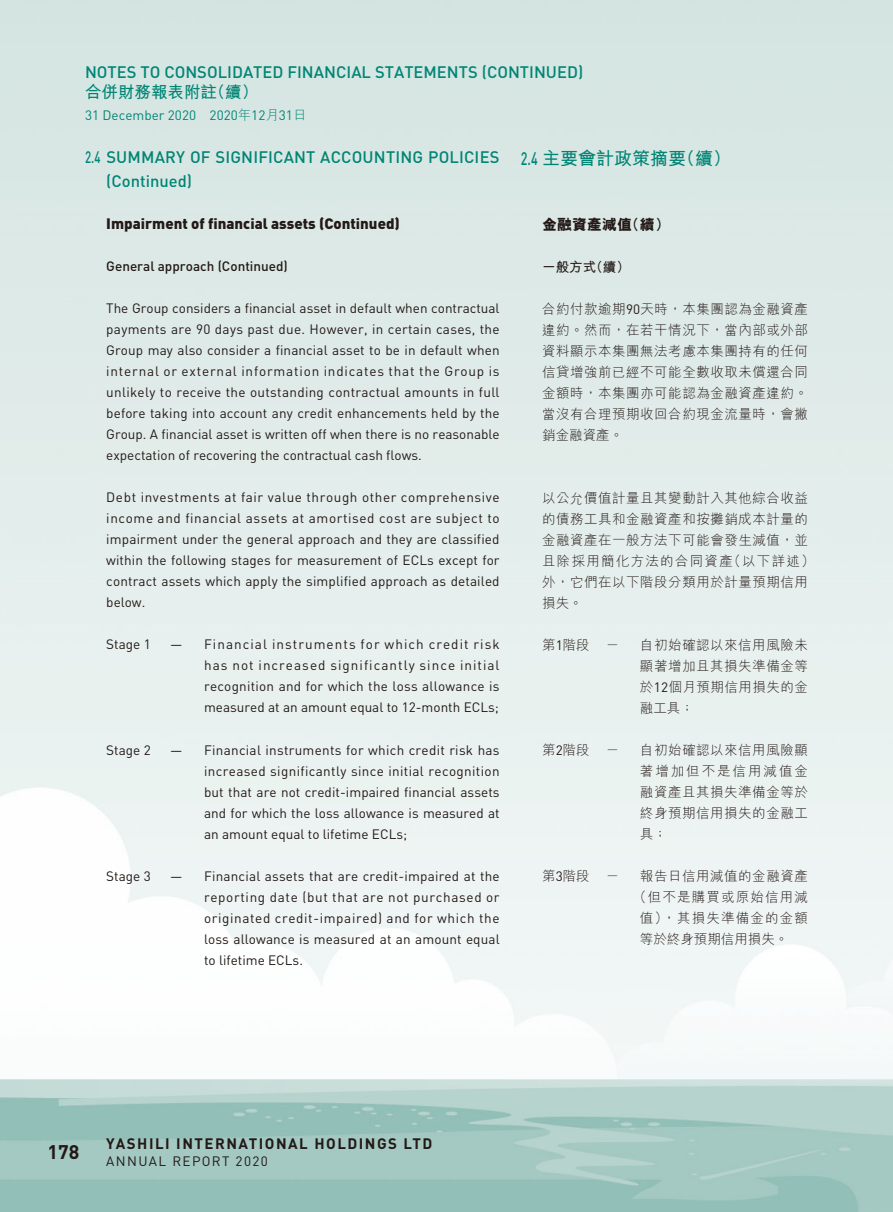
<style>
.page{position:relative;width:893px;height:1212px;background:#fff}
.page>*{position:absolute;margin:0;border:0;box-sizing:border-box;transform-origin:0 0}
.t1{font:700 19.5px "DIN Pro";color:#231916}
.t2{font:18px "M Hei HK Bold E Ten B5 H";color:#008575}
.t3{font:500 16.5px/24px "DIN Pro";color:#008575;scale:.7 1}
.t4{font:500 16.5px "DIN Pro";color:#008575}
.t5{font:16.5px "M Hei HK Bold E Ten B5 H";color:#008575}
.t6{font:900 15px "DIN Pro";color:#231916}
.t7{font:700 15px "DIN Pro";letter-spacing:.1em;color:#231916}
.t8{font:15px "M Hei HK Xbold E Ten B5 H";color:#231916}
.t9{font:13.5px/21px "DIN Pro";color:#231916;text-align:justify}
.t10{font:13.5px/21px "M Hei HK Light E Ten B5 H";letter-spacing:.04em;color:#231916;text-align:justify}
.t11{font:500 13.5px "DIN Pro";color:#231916}
.t12{font:13.5px "DIN Pro";color:#008575}
.t13{font:13.5px "M Hei HK Light E Ten B5 H";letter-spacing:.085em;color:#231916}
.t14{font:13.5px "DIN Pro";letter-spacing:.1em;color:#231916}
.t15{font:13.5px "M Hei HK Light E Ten B5 H";color:#231916}
.t16{font:13.5px "M Hei HK Bold E Ten B5 H";color:#231916}
.s1{font-family:"M Hei HK Light E Ten B5 H"}
.s2{font-family:"DIN Pro";font-weight:500}
.s3{font-family:"DIN Pro"}
</style>
<div class="page">
<p class="t4" style="left:85px;top:66px;width:500px">NOTES TO CONSOLIDATED FINANCIAL STATEMENTS (CONTINUED)</p>
<p class="t5" style="left:85px;top:86px;width:175px">合併財務報表附註（續）</p>
<p class="t12" style="left:85px;top:110px;width:223px">31 December 2020 2020<span class="s1">年</span>12<span class="s1">月</span>31<span class="s1">日</span></p>
<h2 class="t2" style="left:521px;top:151px;width:212px"><span class="s2">2.4</span> 主要會計政策摘要（續）</h2>
<p class="t3" style="left:106px;top:147px;width:563px;text-indent:-21px">2.4 SUMMARY OF SIGNIFICANT ACCOUNTING POLICIES (Continued)</p>
<p class="t6" style="left:106px;top:218px;width:295px">Impairment of financial assets (Continued)</p>
<p class="t11" style="left:106px;top:262px;width:183px">General approach (Continued)</p>
<p class="t9" style="left:106px;top:300px;width:395px">The Group considers a financial asset in default when contractual payments are 90 days past due. However, in certain cases, the Group may also consider a financial asset to be in default when internal or external information indicates that the Group is unlikely to receive the outstanding contractual amounts in full before taking into account any credit enhancements held by the Group. A financial asset is written off when there is no reasonable expectation of recovering the contractual cash flows.</p>
<p class="t9" style="left:106px;top:489px;width:395px">Debt investments at fair value through other comprehensive income and financial assets at amortised cost are subject to impairment under the general approach and they are classified within the following stages for measurement of ECLs except for contract assets which apply the simplified approach as detailed below.</p>
<p class="t9" style="left:106px;top:636px;width:46px">Stage 1</p>
<p class="t9" style="left:204px;top:636px;width:297px;text-indent:-34px">— Financial instruments for which credit risk has not increased significantly since initial recognition and for which the loss allowance is measured at an amount equal to 12-month ECLs;</p>
<p class="t9" style="left:106px;top:741px;width:46px">Stage 2</p>
<p class="t9" style="left:204px;top:741px;width:297px;text-indent:-34px">— Financial instruments for which credit risk has increased significantly since initial recognition but that are not credit-impaired financial assets and for which the loss allowance is measured at an amount equal to lifetime ECLs;</p>
<p class="t9" style="left:106px;top:867px;width:46px">Stage 3</p>
<p class="t9" style="left:204px;top:867px;width:297px;text-indent:-34px">— Financial assets that are credit-impaired at the reporting date (but that are not purchased or originated credit-impaired) and for which the loss allowance is measured at an amount equal to lifetime ECLs.</p>
<p class="t8" style="left:542px;top:218px;width:129px">金融資產減值（續）</p>
<p class="t16" style="left:542px;top:262px;width:89px">一般方式（續）</p>
<p class="t10" style="left:542px;top:300px;width:267px">合約付款逾期<span class="s3">90</span>天時，本集團認為金融資產違約。然而，在若干情況下，當內部或外部資料顯示本集團無法考慮本集團持有的任何信貸增強前已經不可能全數收取未償還合同金額時，本集團亦可能認為金融資產違約。當沒有合理預期收回合約現金流量時，會撇銷金融資產。</p>
<p class="t10" style="left:542px;top:489px;width:274px;text-align:left">以公允價值計量且其變動計入其他綜合收益的債務工具和金融資產和按攤銷成本計量的金融資產在一般方法下可能會發生減值，並且除採用簡化方法的合同資產（以下詳述）外，它們在以下階段分類用於計量預期信用損失。</p>
<p class="t10" style="left:542px;top:636px;width:79px">第<span class="s3">1</span>階段 －</p>
<p class="t10" style="left:640px;top:636px;width:169px">自初始確認以來信用風險未顯著增加且其損失準備金等於<span class="s3">12</span>個月預期信用損失的金融工具；</p>
<p class="t10" style="left:542px;top:741px;width:79px">第<span class="s3">2</span>階段 －</p>
<p class="t10" style="left:640px;top:741px;width:169px">自初始確認以來信用風險顯著增加但不是信用減值金融資產且其損失準備金等於終身預期信用損失的金融工具；</p>
<p class="t10" style="left:542px;top:867px;width:79px">第<span class="s3">3</span>階段 －</p>
<p class="t10" style="left:640px;top:867px;width:169px">報告日信用減值的金融資產</p>
<p class="t13" style="left:633px;top:892px;width:176px">（但不是購買或原始信用減</p>
<p class="t13" style="left:640px;top:913px;width:169px">值），其損失準備金的金額</p>
<p class="t15" style="left:640px;top:934px;width:150px">等於終身預期信用損失。</p>
<h1 class="t1" style="left:48px;top:1144px;width:33px">178</h1>
<p class="t7" style="left:106px;top:1138px;width:328px">YASHILI INTERNATIONAL HOLDINGS LTD</p>
<p class="t14" style="left:106px;top:1156px;width:163px">ANNUAL REPORT 2020</p>
</div>
